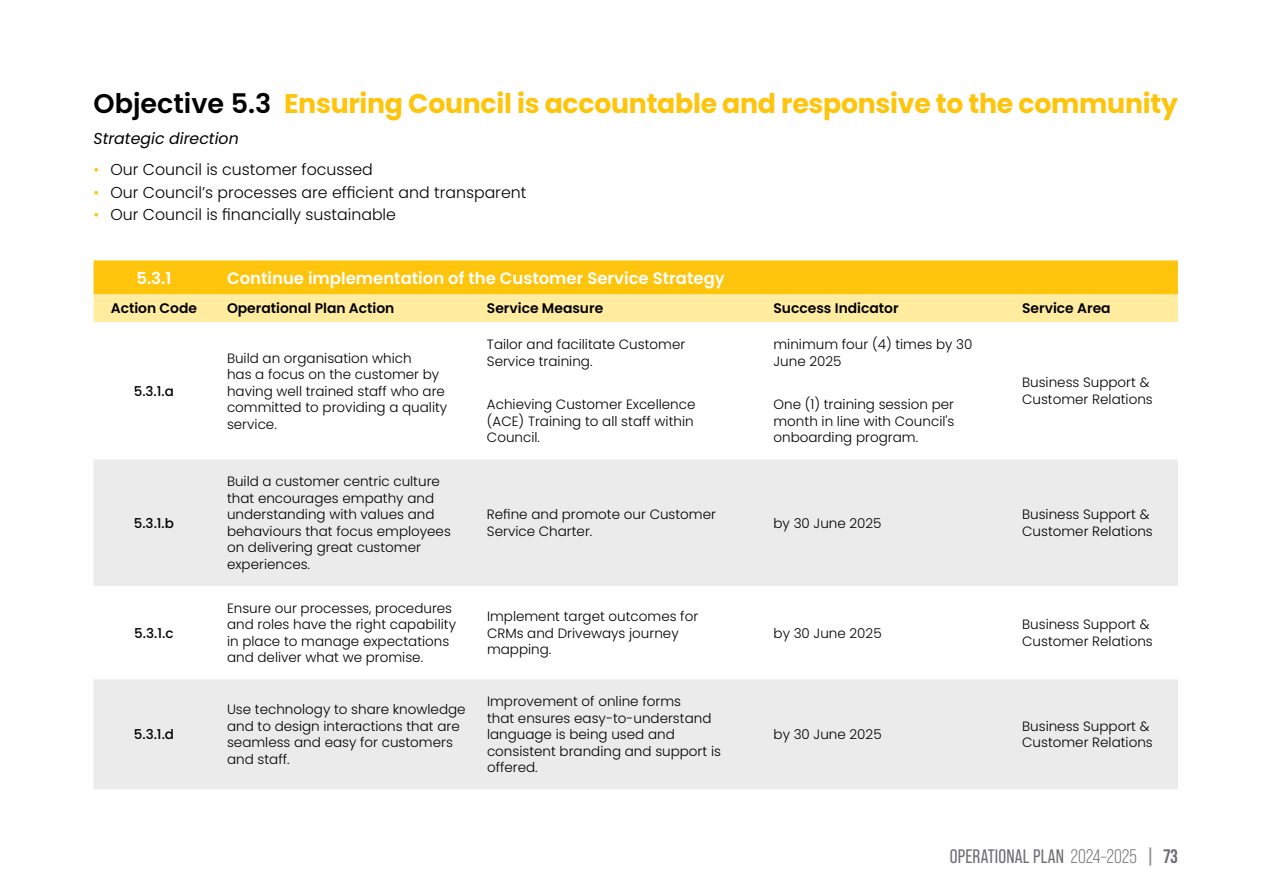
<style>
.page{position:relative;width:1263px;height:893px;background:#fff}
.page>*{position:absolute;margin:0;border:0;box-sizing:border-box;transform-origin:0 0}
.t1{font:700 27px "Poppins";letter-spacing:-.01em;color:#ffc40c}
.t2{font:19.5px "Bebas Neue Pro";letter-spacing:.01em;color:#6d6e71}
.t3{font:600 16.5px "Poppins";color:#fff}
.t4{font:300 15.75px "Poppins";color:#000}
.t5{font:italic 15.75px "Poppins";color:#000}
.t6{font:600 13.8px "Poppins";color:#000}
.t7{font:300 13.5px/16.5px "Poppins";color:#000}
.t8{font:500 13.5px "Poppins";color:#000}
.s1{font-weight:600;color:#000}
.s2{color:#ffc40c}
.s3{font-style:inherit}
.s4{font-weight:700;font-size:18.15px;color:#939598}
.s5{font-weight:700}
</style>
<div class="page">
<svg style="left:94px;top:260px;width:1084px;height:62px;background:#ffd64f"></svg>
<svg style="left:94px;top:459px;width:1084px;height:330px;fill:#ebebec"></svg>
<h1 class="t1" style="left:94px;top:88px;width:1086px"><span class="s1">Objective 5.3</span> Ensuring Council is accountable and responsive to the community</h1>
<p class="t5" style="left:94px;top:130px;width:147px">Strategic direction</p>
<p class="t4" style="left:94px;top:161px;width:281px"><span class="s2">•</span> Our Council is customer focussed</p>
<p class="t4" style="left:94px;top:183px;width:434px"><span class="s2">•</span> Our Council’s processes are efficient and transparent</p>
<p class="t4" style="left:94px;top:206px;width:304px"><span class="s2">•</span> Our Council is financially sustainable</p>
<p class="t3" style="left:136px;top:269px;width:37px">5.3.1</p>
<p class="t3" style="left:227px;top:269px;width:499px">Continue implementation of the Customer Service Strategy</p>
<p class="t6" style="left:111px;top:301px;width:88px">Action Code</p>
<p class="t6" style="left:227px;top:301px;width:169px">Operational Plan Action</p>
<p class="t6" style="left:487px;top:301px;width:118px">Service Measure</p>
<p class="t6" style="left:773px;top:301px;width:127px">Success Indicator</p>
<p class="t6" style="left:1022px;top:301px;width:90px">Service Area</p>
<p class="t8" style="left:134px;top:383px;width:42px">5.3.1.a</p>
<p class="t8" style="left:134px;top:515px;width:42px">5.3.1.b</p>
<p class="t8" style="left:134px;top:625px;width:41px">5.3.1.c</p>
<p class="t8" style="left:134px;top:727px;width:42px">5.3.1.d</p>
<p class="t7" style="left:227px;top:350px;width:222px">Build an organisation which<br>has a focus on the customer by having well trained staff who are committed to providing a quality service.</p>
<p class="t7" style="left:227px;top:473px;width:225px">Build a customer centric culture that encourages empathy and understanding with values and behaviours that focus employees on delivering great customer experiences.</p>
<p class="t7" style="left:487px;top:336px;width:200px">Tailor and facilitate Customer<br>Service training.</p>
<p class="t7" style="left:773px;top:336px;width:200px">minimum four (4) times by 30<br>June 2025</p>
<p class="t7" style="left:487px;top:397px;width:210px">Achieving Customer Excellence (ACE) Training to all staff within<br>Council.</p>
<p class="t7" style="left:773px;top:397px;width:182px;text-align:justify">One (1) training session per month in line with Council's onboarding program.</p>
<p class="t7" style="left:1022px;top:375px;width:132px">Business Support &amp;<br>Customer Relations</p>
<p class="t7" style="left:487px;top:506px;width:231px">Refine and promote our Customer<br>Service Charter.</p>
<p class="t7" style="left:773px;top:515px;width:110px">by 30 June 2025</p>
<p class="t7" style="left:1022px;top:506px;width:132px">Business Support &amp;<br>Customer Relations</p>
<p class="t7" style="left:227px;top:600px;width:230px">Ensure our processes, procedures and roles have the right capability in place to manage expectations and deliver what we promise.</p>
<p class="t7" style="left:487px;top:608px;width:213px">Implement target outcomes for<br>CRMs and Driveways journey mapping.</p>
<p class="t7" style="left:227px;top:702px;width:240px">Use technology to share knowledge and to design interactions that are seamless and easy for customers and staff.</p>
<p class="t7" style="left:487px;top:693px;width:235px">Improvement of online forms<br>that ensures easy-to-understand language is being used and consistent branding and support is offered.</p>
<p class="t7" style="left:773px;top:625px;width:110px">by 30 June 2025</p>
<p class="t7" style="left:1022px;top:616px;width:132px">Business Support &amp;<br>Customer Relations</p>
<p class="t7" style="left:773px;top:726px;width:110px">by 30 June 2025</p>
<p class="t7" style="left:1022px;top:718px;width:132px">Business Support &amp;<br>Customer Relations</p>
<h2 class="t2" style="left:950px;top:845px;width:230px">OPERATIONAL PLAN <span class="s3">2024–2025</span> <span class="s4">|</span> <span class="s5">73</span></h2>
</div>
